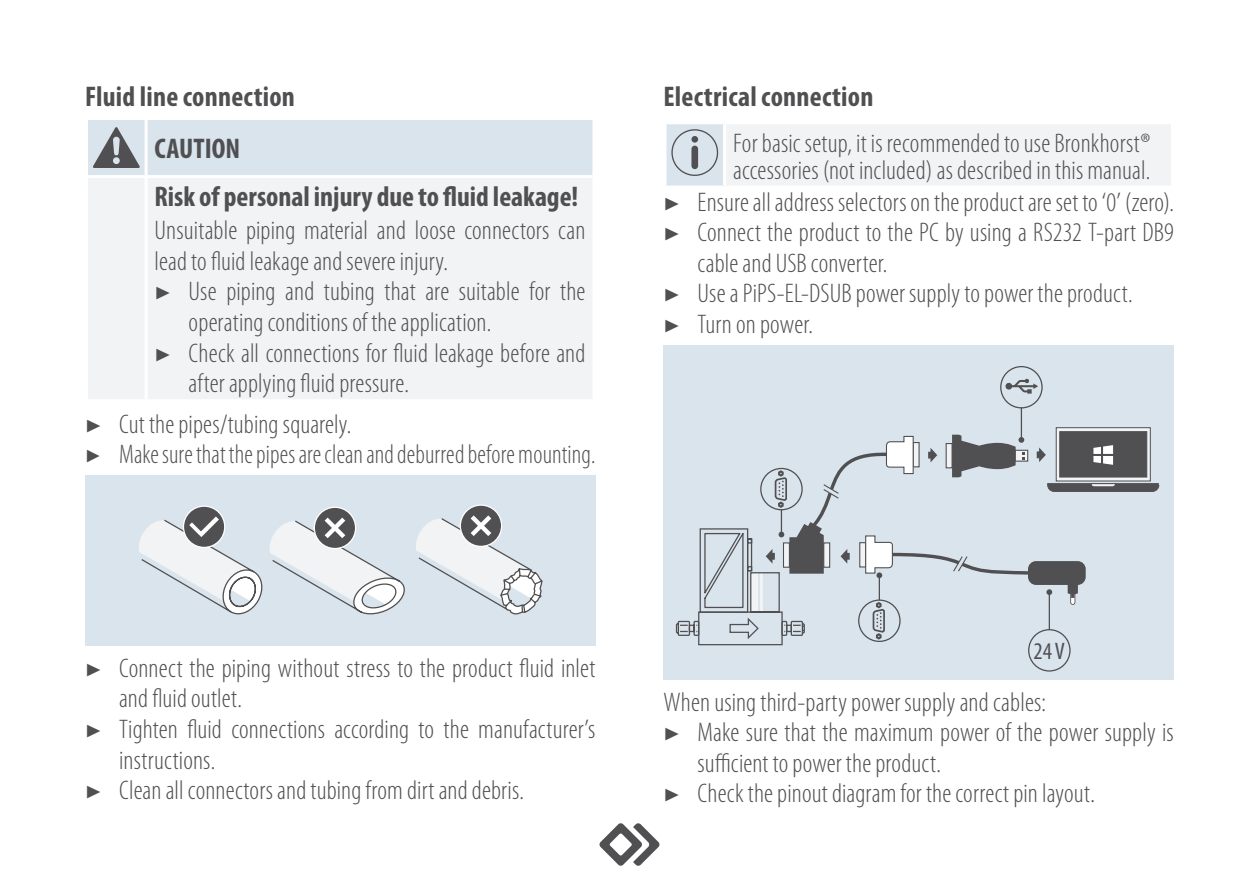
<style>
.page{position:relative;width:1259px;height:893px;background:#fff}
.page>*{position:absolute;margin:0;border:0;box-sizing:border-box;transform-origin:0 0}
.t1{font:700 condensed 28.5px/51.9px "Myriad Pro";letter-spacing:.005em;color:#505052;text-align:center}
.t2{font:300 condensed 27px/30.6px "Myriad Pro";letter-spacing:.005em;color:#505052}
.t3{font:condensed 24px "Myriad Pro";color:#505052}
.s1{font-family:"Minion Pro";font-weight:400;font-stretch:normal}
</style>
<div class="page">
<svg style="left:599px;top:823px;width:60px;height:43px"></svg>
<div style="left:87px;top:177px;width:59px;height:224px;background:#f2f3f4"></div>
<div style="left:146px;top:177px;width:448px;height:224px;background:#f2f3f4"></div>
<hr style="left:85px;top:175px;width:61px;height:3px;background:#fff">
<hr style="left:85px;top:178px;width:3px;height:221px;background:#fff">
<hr style="left:145px;top:178px;width:3px;height:221px;background:#fff">
<hr style="left:592px;top:178px;width:3px;height:221px;background:#fff">
<hr style="left:85px;top:399px;width:61px;height:3px;background:#fff">
<hr style="left:146px;top:399px;width:449px;height:3px;background:#fff">
<hr style="left:146px;top:175px;width:449px;height:3px;background:#fff">
<div style="left:88px;top:120px;width:505px;height:55px;background:#dae4ec"></div>
<div style="left:85px;top:476px;width:510px;height:170px;background:#dae4ec"></div>
<svg style="left:183px;top:505px;width:42px;height:43px"></svg>
<div style="left:184px;top:507px;width:40px;height:40px;background:#505052;border-radius:50%"></div>
<svg style="left:314px;top:507px;width:42px;height:42px"></svg>
<div style="left:315px;top:508px;width:40px;height:40px;background:#505052;border-radius:50%"></div>
<svg style="left:139px;top:516px;width:266px;height:99px"></svg>
<svg style="left:460px;top:504px;width:42px;height:43px"></svg>
<div style="left:461px;top:506px;width:40px;height:40px;background:#505052;border-radius:50%"></div>
<svg style="left:416px;top:515px;width:127px;height:100px"></svg>
<div style="left:665px;top:123px;width:59px;height:64px;background:#dae4ec"></div>
<div style="left:724px;top:123px;width:448px;height:64px;background:#f2f3f4"></div>
<hr style="left:724px;top:121px;width:450px;height:3px;background:#fff">
<hr style="left:723px;top:124px;width:3px;height:62px;background:#fff">
<hr style="left:1171px;top:124px;width:3px;height:62px;background:#fff">
<hr style="left:724px;top:186px;width:450px;height:3px;background:#fff">
<hr style="left:663px;top:121px;width:61px;height:3px;background:#fff">
<hr style="left:663px;top:124px;width:3px;height:62px;background:#fff">
<hr style="left:663px;top:186px;width:61px;height:3px;background:#fff">
<svg style="left:671px;top:129px;width:47px;height:47px"></svg>
<div style="left:691px;top:146px;width:7px;height:23px;background:#505052;border-radius:3px"></div>
<div style="left:691px;top:136px;width:7px;height:7px;background:#505052;border-radius:50%"></div>
<div style="left:663px;top:345px;width:511px;height:334px;background:#dae4ec"></div>
<div style="left:1056px;top:427px;width:94px;height:54px;background:#f2f3f4;border:1px solid #505052"></div>
<div style="left:1059px;top:431px;width:88px;height:46px;background:#505052;border:1px solid #505052"></div>
<hr style="left:1020px;top:407px;width:2px;height:33px;background:#505052">
<svg style="left:675px;top:434px;width:484px;height:238px"></svg>
<svg style="left:1000px;top:366px;width:42px;height:42px"></svg>
<p class="t1" style="left:85px;top:70px;width:211px">Fluid line connection<br>CAUTION</p>
<p class="t1" style="left:155px;top:170px;width:425px">Risk of personal injury due to fluid leakage!</p>
<p class="t2" style="left:155px;top:216px;width:432px">Unsuitable piping material and loose connectors can</p>
<p class="t2" style="left:155px;top:246px;width:295px">lead to fluid leakage and severe injury.</p>
<p class="t2" style="left:155px;top:277px;width:432px"><span class="s1">▶</span> Use piping and tubing that are suitable for the</p>
<p class="t2" style="left:189px;top:307px;width:304px">operating conditions of the application.</p>
<p class="t2" style="left:155px;top:338px;width:432px"><span class="s1">▶</span> Check all connections for fluid leakage before and</p>
<p class="t2" style="left:189px;top:369px;width:222px">after applying fluid pressure.</p>
<p class="t2" style="left:85px;top:409px;width:512px"><span class="s1">▶</span> Cut the pipes/tubing squarely.<br><span class="s1">▶</span> Make sure that the pipes are clean and deburred before mounting.</p>
<p class="t1" style="left:663px;top:70px;width:211px">Electrical connection</p>
<p class="t2" style="left:733px;top:130px;width:419px;line-height:27px">For basic setup, it is recommended to use Bronkhorst® accessories (not included) as described in this manual.</p>
<p class="t2" style="left:663px;top:187px;width:512px"><span class="s1">▶</span> Ensure all address selectors on the product are set to ‘0’ (zero).</p>
<p class="t2" style="left:663px;top:218px;width:512px"><span class="s1">▶</span> Connect the product to the PC by using a RS232 T-part DB9</p>
<p class="t2" style="left:697px;top:248px;width:191px">cable and USB converter.</p>
<p class="t2" style="left:663px;top:279px;width:471px"><span class="s1">▶</span> Use a PiPS-EL-DSUB power supply to power the product.</p>
<p class="t2" style="left:663px;top:309px;width:151px"><span class="s1">▶</span> Turn on power.</p>
<p class="t2" style="left:85px;top:653px;width:512px"><span class="s1">▶</span> Connect the piping without stress to the product fluid inlet</p>
<p class="t2" style="left:119px;top:684px;width:124px">and fluid outlet.</p>
<p class="t2" style="left:85px;top:714px;width:512px"><span class="s1">▶</span> Tighten fluid connections according to the manufacturer’s</p>
<p class="t2" style="left:119px;top:745px;width:98px">instructions.</p>
<p class="t2" style="left:85px;top:776px;width:440px"><span class="s1">▶</span> Clean all connectors and tubing from dirt and debris.</p>
<p class="t3" style="left:1033px;top:637px;width:33px">24 V</p>
<p class="t2" style="left:663px;top:687px;width:384px">When using third-party power supply and cables:</p>
<p class="t2" style="left:663px;top:718px;width:512px"><span class="s1">▶</span> Make sure that the maximum power of the power supply is</p>
<p class="t2" style="left:697px;top:748px;width:245px">sufficient to power the product.</p>
<p class="t2" style="left:663px;top:779px;width:433px"><span class="s1">▶</span> Check the pinout diagram for the correct pin layout.</p>
</div>
